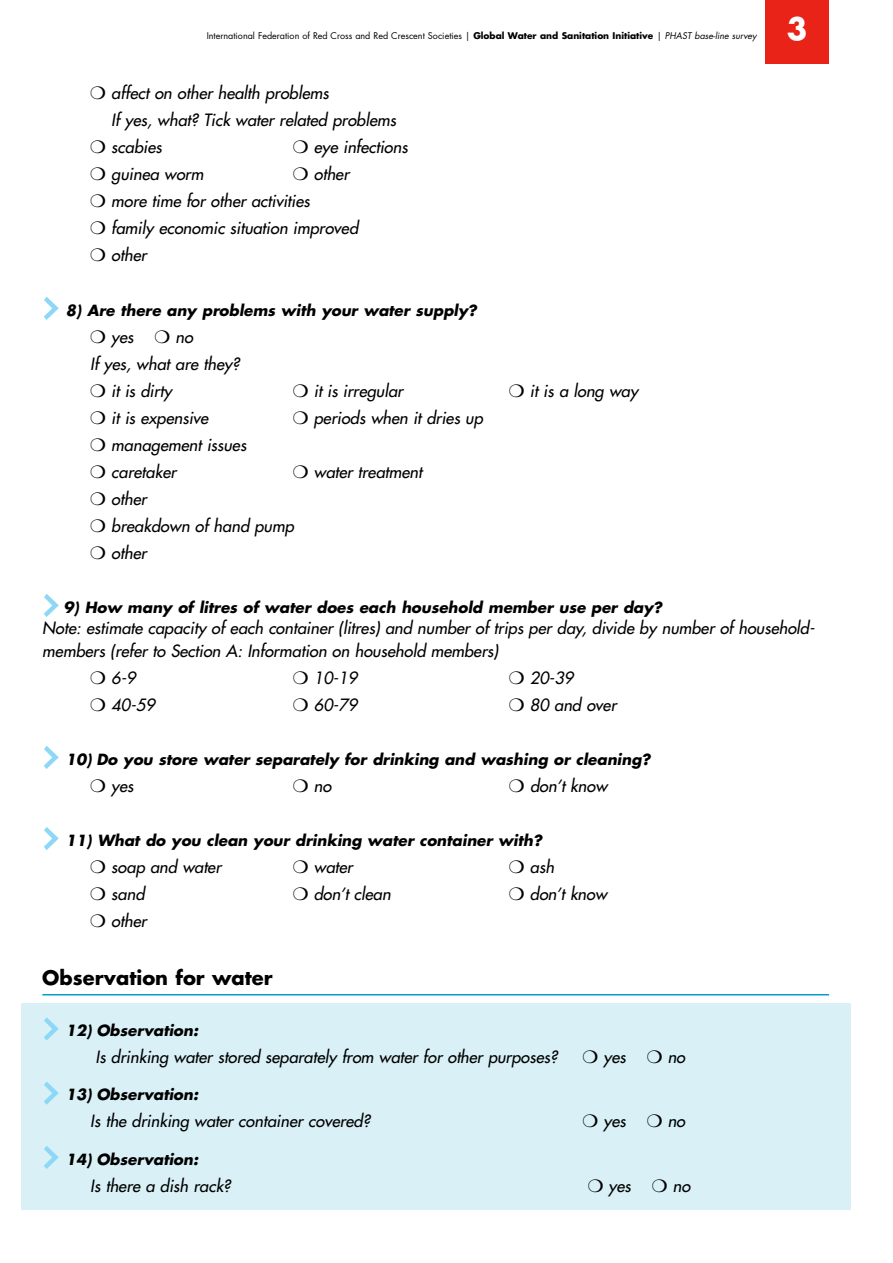
<style>
.page{position:relative;width:893px;height:1263px;background:#fff}
.page>*{position:absolute;margin:0;border:0;box-sizing:border-box;transform-origin:0 0}
.t1{font:700 30px "Futura";color:#fff}
.t2{font:700 19.5px "Futura";color:#000}
.t3{font:italic 16.5px/27px "Futura";color:#000}
.t4{font:italic 700 15px "Futura";color:#000}
.t5{font:9px "Futura";color:#000}
.s1{font-weight:700}
.s2{font-style:italic}
</style>
<div class="page">
<div style="left:21px;top:1004px;width:829px;height:206px;background:#d9f1f6"></div>
<div style="left:765px;top:0;width:64px;height:64px;background:#e92317"></div>
<hr style="left:42px;top:994px;width:787px;height:2px;background:#02a0c6">
<svg style="left:44px;top:1146px;width:15px;height:23px"></svg>
<svg style="left:44px;top:1082px;width:15px;height:23px"></svg>
<svg style="left:44px;top:1017px;width:15px;height:24px"></svg>
<svg style="left:44px;top:827px;width:15px;height:23px"></svg>
<svg style="left:44px;top:746px;width:15px;height:23px"></svg>
<svg style="left:44px;top:594px;width:15px;height:23px"></svg>
<svg style="left:44px;top:297px;width:15px;height:23px"></svg>
<p class="t5" style="left:207px;top:32px;width:551px">International Federation of Red Cross and Red Crescent Societies | <span class="s1">Global Water and Sanitation Initiative</span> | <span class="s2">PHAST base-line survey</span></p>
<p class="t3" style="left:90px;top:81px;width:243px">❍ affect on other health problems</p>
<p class="t3" style="left:111px;top:108px;width:289px">If yes, what? Tick water related problems</p>
<p class="t3" style="left:90px;top:135px;width:76px">❍ scabies</p>
<p class="t3" style="left:293px;top:135px;width:119px">❍ eye infections</p>
<p class="t3" style="left:90px;top:162px;width:118px">❍ guinea worm</p>
<p class="t3" style="left:90px;top:162px;width:272px;text-indent:202px">❍ other ❍ more time for other activities<br>❍ family economic situation improved ❍ other</p>
<p class="t4" style="left:66px;top:303px;width:415px">8) Are there any problems with your water supply?</p>
<p class="t3" style="left:90px;top:324px;width:154px">❍ yes ❍ no<br>If yes, what are they? ❍ it is dirty</p>
<p class="t3" style="left:293px;top:378px;width:115px">❍ it is irregular</p>
<p class="t3" style="left:509px;top:378px;width:131px">❍ it is a long way</p>
<p class="t3" style="left:90px;top:405px;width:122px">❍ it is expensive</p>
<p class="t3" style="left:293px;top:405px;width:194px">❍ periods when it dries up</p>
<p class="t3" style="left:90px;top:432px;width:160px">❍ management issues ❍ caretaker</p>
<p class="t3" style="left:293px;top:459px;width:134px">❍ water treatment</p>
<p class="t3" style="left:90px;top:486px;width:208px">❍ other<br>❍ breakdown of hand pump ❍ other</p>
<h1 class="t1" style="left:787px;top:15px;width:22px">3</h1>
<p class="t4" style="left:63px;top:600px;width:603px">9) How many of litres of water does each household member use per day?</p>
<p class="t3" style="left:42px;top:618px;width:777px;line-height:22.5px">Note: estimate capacity of each container (litres) and number of trips per day, divide by number of household&shy;members (refer to Section A: Information on household members)</p>
<p class="t3" style="left:90px;top:665px;width:50px">❍ 6-9</p>
<p class="t3" style="left:293px;top:665px;width:69px">❍ 10-19</p>
<p class="t3" style="left:509px;top:665px;width:69px">❍ 20-39</p>
<p class="t3" style="left:90px;top:692px;width:69px">❍ 40-59</p>
<p class="t3" style="left:293px;top:692px;width:69px">❍ 60-79</p>
<p class="t3" style="left:509px;top:692px;width:112px">❍ 80 and over</p>
<p class="t4" style="left:66px;top:752px;width:589px">10) Do you store water separately for drinking and washing or cleaning?</p>
<p class="t3" style="left:90px;top:773px;width:48px">❍ yes</p>
<p class="t3" style="left:293px;top:773px;width:43px">❍ no</p>
<p class="t3" style="left:509px;top:773px;width:103px">❍ don’t know</p>
<p class="t4" style="left:66px;top:833px;width:480px">11) What do you clean your drinking water container with?</p>
<p class="t3" style="left:90px;top:854px;width:135px">❍ soap and water</p>
<p class="t3" style="left:293px;top:854px;width:64px">❍ water</p>
<p class="t3" style="left:509px;top:854px;width:50px">❍ ash</p>
<p class="t3" style="left:90px;top:881px;width:59px">❍ sand</p>
<p class="t3" style="left:293px;top:881px;width:102px">❍ don’t clean</p>
<p class="t3" style="left:509px;top:881px;width:103px">❍ don’t know</p>
<p class="t3" style="left:90px;top:908px;width:61px">❍ other</p>
<p class="t2" style="left:42px;top:969px;width:232px">Observation for water</p>
<p class="t4" style="left:66px;top:1024px;width:136px">12) Observation:</p>
<p class="t3" style="left:96px;top:1045px;width:594px">Is drinking water stored separately from water for other purposes? ❍ yes ❍ no</p>
<p class="t4" style="left:66px;top:1088px;width:136px">13) Observation:</p>
<p class="t3" style="left:90px;top:1109px;width:284px">Is the drinking water container covered?</p>
<p class="t3" style="left:582px;top:1109px;width:107px">❍ yes ❍ no</p>
<p class="t4" style="left:66px;top:1152px;width:136px">14) Observation:</p>
<p class="t3" style="left:90px;top:1173px;width:145px">Is there a dish rack?</p>
<p class="t3" style="left:588px;top:1173px;width:107px">❍ yes ❍ no</p>
</div>
